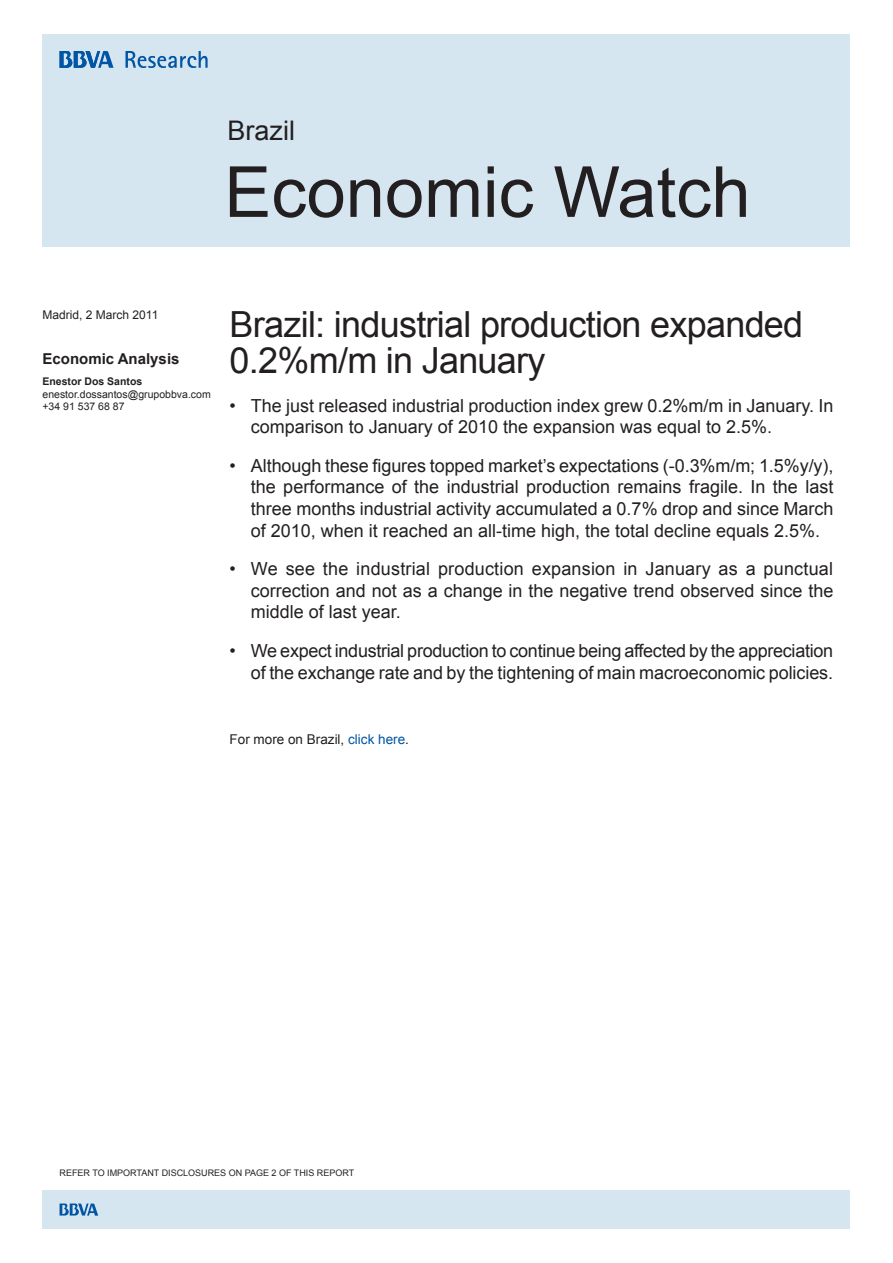
<style>
.page{position:relative;width:893px;height:1263px;background:#fff}
.page>*{position:absolute;margin:0;border:0;box-sizing:border-box;transform-origin:0 0}
.Nombre_Doc{font:70.5px "Arial";color:#231f20}
.Titulo_Portada{font:36px/36px "Arial";letter-spacing:-.02em;color:#231f20}
.Localizacion{font:27px "Arial";color:#231f20}
.Bullet_Portada{font:18px/21.6px "Arial";color:#231f20;text-align:justify}
.Contacto_Área{font:700 15px "Arial";color:#231f20}
.C__de_Texto{font:13.5px "Arial";color:#231f20}
.Portada_fecha{font:12px "Arial";color:#231f20}
.Mail_y_Tel_Contactos{font:10.5px "Arial";color:#231f20}
.División_contactos{font:700 10.5px "Arial";color:#231f20}
.Contactos_Datos{font:9px "Arial";color:#231f20}
.s1{color:#0155a5}
</style>
<div class="page">
<div style="left:43px;top:34px;width:807px;height:213px;background:#d6e6f0"></div>
<div style="left:43px;top:1190px;width:807px;height:39px;background:#d6e6f0"></div>
<svg style="left:60px;top:1203px;width:38px;height:12px"></svg>
<svg style="left:126px;top:51px;width:82px;height:17px"></svg>
<svg style="left:60px;top:51px;width:54px;height:17px"></svg>
<p class="Localizacion" style="left:227px;top:113px;width:69px">Brazil</p>
<p class="Nombre_Doc" style="left:224px;top:146px;width:528px">Economic Watch</p>
<p class="Portada_fecha" style="left:43px;top:307px;width:117px">Madrid, 2 March 2011</p>
<p class="Contacto_Área" style="left:43px;top:349px;width:138px">Economic Analysis</p>
<p class="División_contactos" style="left:43px;top:374px;width:101px">Enestor Dos Santos</p>
<p class="Mail_y_Tel_Contactos" style="left:43px;top:387px;width:170px">enestor.dossantos@grupobbva.com</p>
<p class="Mail_y_Tel_Contactos" style="left:43px;top:400px;width:84px">+34 91 537 68 87</p>
<p class="Titulo_Portada" style="left:230px;top:307px;width:575px">Brazil: industrial production expanded<br>0.2%m/m in January</p>
<p class="Bullet_Portada" style="left:251px;top:395px;width:584px;text-indent:-21px">• The just released industrial production index grew 0.2%m/m in January. In comparison to January of 2010 the expansion was equal to 2.5%.</p>
<p class="Bullet_Portada" style="left:251px;top:455px;width:584px;text-indent:-21px">• Although these figures topped market’s expectations (-0.3%m/m; 1.5%y/y), the performance of the industrial production remains fragile. In the last three months industrial activity accumulated a 0.7% drop and since March of 2010, when it reached an all-time high, the total decline equals 2.5%.</p>
<p class="Bullet_Portada" style="left:251px;top:558px;width:584px;text-indent:-21px">• We see the industrial production expansion in January as a punctual correction and not as a change in the negative trend observed since the middle of last year.</p>
<p class="Bullet_Portada" style="left:230px;top:640px;width:605px;text-align:right">• We expect industrial production to continue being affected by the appreciation of the exchange rate and by the tightening of main macroeconomic policies.</p>
<p class="C__de_Texto" style="left:230px;top:731px;width:181px">For more on Brazil, <span class="s1">click here</span>.</p>
<p class="Contactos_Datos" style="left:60px;top:1167px;width:296px">REFER TO IMPORTANT DISCLOSURES ON PAGE 2 OF THIS REPORT</p>
</div>
